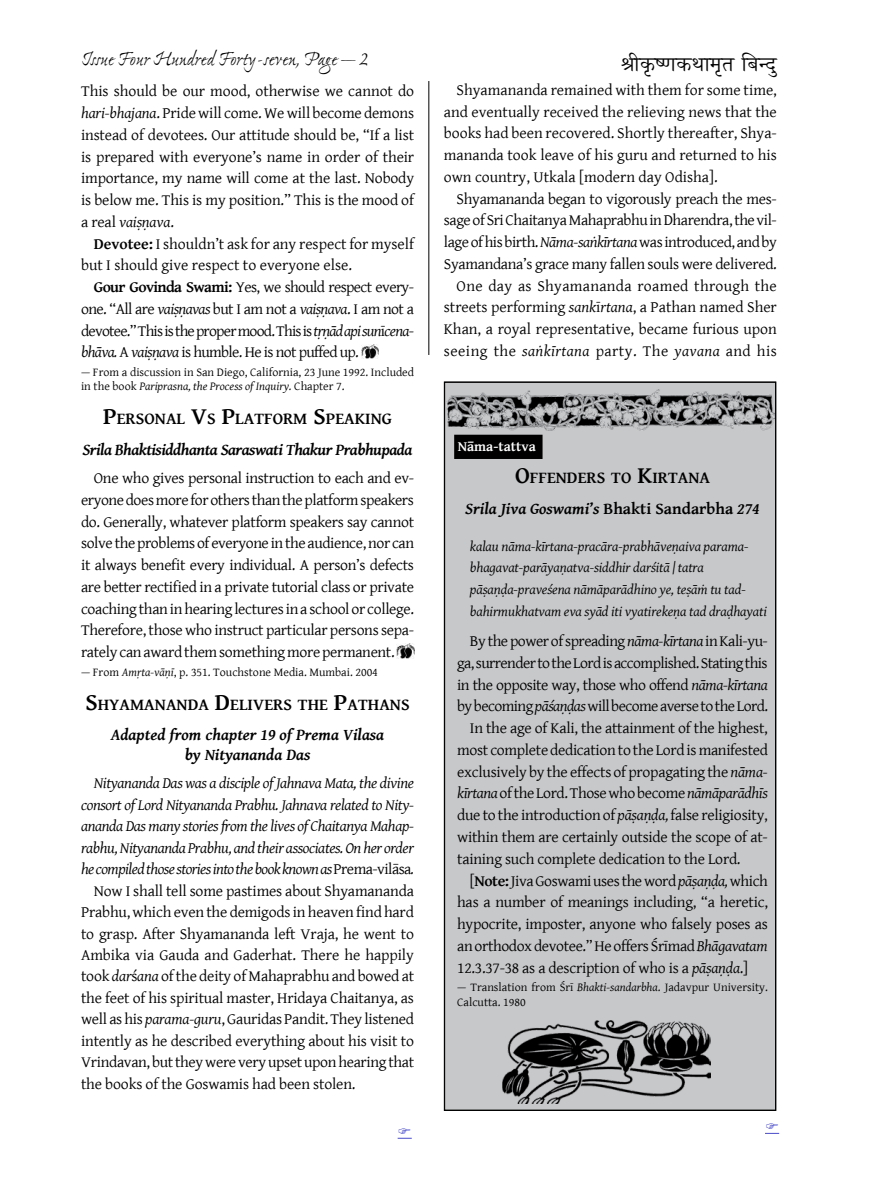
<style>
.page{position:relative;width:885px;height:1191px;background:#fff}
.page>*{position:absolute;margin:0;border:0;box-sizing:border-box;transform-origin:0 0}
.t1{font:21px "Ex Ponto Pro";letter-spacing:-.005em;color:#000}
.t2{font:18px "Shobhika";color:#000}
.t3{font:700 16.8px "Gentium Basic";color:#000}
.t4{font:italic 700 16.5px/20px "Gentium Basic";color:#000;text-align:center}
.t5{font:italic 700 16.5px "Gentium Basic";letter-spacing:-.03em;color:#000}
.t6{font:15.75px/21.8px "Gentium Basic";letter-spacing:-.015em;color:#000;text-align:justify}
.t7{font:italic 15.75px "Gentium Basic";letter-spacing:-.025em;color:#000}
.t8{font:15.75px "Gentium Basic";letter-spacing:-.035em;color:#000}
.t9{font:italic 14.25px/21.8px "Gentium Basic";letter-spacing:-.01em;color:#000}
.t10{font:700 14.25px "Gentium Basic";color:#fff}
.t11{font:12px/14.4px "Gentium Basic";color:#000}
.s1{font-style:italic}
.s2{font-weight:700}
.s3{font-size:24px}
.s4{font-style:normal}
</style>
<div class="page">
<hr style="left:428px;top:81px;width:1px;height:274px;background:#000">
<img style="left:361px;top:344px;width:17px;height:15px">
<img style="left:396px;top:644px;width:18px;height:15px">
<div style="left:446px;top:384px;width:327px;height:724px;background:#c7c8ca"></div>
<img style="left:446px;top:389px;width:328px;height:42px">
<img style="left:502px;top:1020px;width:208px;height:83px">
<div style="left:455px;top:435px;width:86px;height:23px;background:#000"></div>
<div style="left:454px;top:435px;width:88px;height:24px;border:2px solid #000"></div>
<svg style="left:397px;top:1137px;width:15px;height:1px"></svg>
<svg style="left:765px;top:1132px;width:14px;height:2px"></svg>
<h1 class="t1" style="left:81px;top:46px;width:288px">Issue Four Hundred Forty-seven, Page — 2</h1>
<p class="t2" style="left:620px;top:54px;width:167px">श्रीकृष्णकथामृत बिन्दु</p>
<p class="t6" style="left:81px;top:80px;width:334px">This should be our mood, otherwise we cannot do <span class="s1">hari-bhajana</span>. Pride will come. We will become demons instead of devotees. Our attitude should be, “If a list is prepared with everyone’s name in order of their importance, my name will come at the last. Nobody is below me. This is my position.” This is the mood of a real <span class="s1">vaiṣṇava</span>.</p>
<p class="t6" style="left:81px;top:232px;width:334px;text-indent:13px"><span class="s2">Devotee:</span> I shouldn’t ask for any respect for myself but I should give respect to everyone else.</p>
<p class="t6" style="left:81px;top:276px;width:334px;text-indent:13px"><span class="s2">Gour Govinda Swami:</span> Yes, we should respect every&shy;one. “All are <span class="s1">vaiṣṇavas</span> but I am not a <span class="s1">vaiṣṇava</span>. I am not a devotee.” This is the proper mood. This is <span class="s1">tṛṇād api sun</span>ī<span class="s1">cena&shy;bhāva.</span> A <span class="s1">vaiṣṇava</span> is humble. He is not puffed up.</p>
<p class="t11" style="left:81px;top:364px;width:334px">— From a discussion in San Diego, California, 23 June 1992. Included in the book <span class="s1">Pariprasna, the Process of Inquiry.</span> Chapter 7.</p>
<p class="t3" style="left:103px;top:406px;width:290px"><span class="s3">P</span>ERSONAL <span class="s3">V</span>S <span class="s3">P</span>LATFORM <span class="s3">S</span>PEAKING</p>
<p class="t5" style="left:82px;top:437px;width:331px">Srila Bhaktisiddhanta Saraswati Thakur Prabhupada</p>
<p class="t6" style="left:81px;top:467px;width:334px;text-indent:13px">One who gives personal instruction to each and ev&shy;eryone does more for others than the platform speakers do. Generally, whatever platform speakers say cannot solve the problems of everyone in the audience, nor can it always benefit every individual. A person’s defects are better rectified in a private tutorial class or private coaching than in hearing lectures in a school or college.<br>Therefore, those who instruct particular persons sepa&shy;rately can award them something more permanent.</p>
<p class="t11" style="left:81px;top:664px;width:298px">— From <span class="s1">Amṛta-vāṇī</span>, p. 351. Touchstone Media. Mumbai. 2004</p>
<p class="t3" style="left:85px;top:692px;width:324px"><span class="s3">S</span>HYAMANANDA <span class="s3">D</span>ELIVERS THE <span class="s3">P</span>ATHANS</p>
<p class="t4" style="left:111px;top:724px;width:275px">Adapted from chapter 19 of Prema Vilasa by Nityananda Das</p>
<p class="t7" style="left:94px;top:771px;width:321px">Nityananda Das was a disciple of Jahnava Mata, the divine</p>
<p class="t7" style="left:81px;top:793px;width:334px">consort of Lord Nityananda Prabhu. Jahnava related to Nity-</p>
<p class="t7" style="left:81px;top:814px;width:334px">ananda Das many stories from the lives of Chaitanya Mahap-</p>
<p class="t7" style="left:81px;top:836px;width:334px">rabhu, Nityananda Prabhu, and their associates. On her order</p>
<p class="t7" style="left:81px;top:857px;width:334px">he compiled those stories into the book known as <span class="s4">Prema-vilāsa</span>.</p>
<p class="t6" style="left:94px;top:879px;width:322px">Now I shall tell some pastimes about Shyamananda</p>
<p class="t6" style="left:81px;top:900px;width:334px">Prabhu, which even the demigods in heaven find hard</p>
<p class="t6" style="left:81px;top:922px;width:334px">to grasp. After Shyamananda left Vraja, he went to</p>
<p class="t6" style="left:81px;top:943px;width:334px">Ambika via Gauda and Gaderhat. There he happily</p>
<p class="t6" style="left:81px;top:965px;width:334px">took <span class="s1">dar</span>ś<span class="s1">ana</span> of the deity of Mahaprabhu and bowed at</p>
<p class="t6" style="left:81px;top:986px;width:334px">the feet of his spiritual master, Hridaya Chaitanya, as</p>
<p class="t6" style="left:81px;top:1008px;width:334px">well as his <span class="s1">parama-guru</span>, Gauridas Pandit. They listened</p>
<p class="t6" style="left:81px;top:1029px;width:334px">intently as he described everything about his visit to</p>
<p class="t6" style="left:81px;top:1050px;width:334px">Vrindavan, but they were very upset upon hearing that</p>
<p class="t6" style="left:81px;top:1072px;width:276px">the books of the Goswamis had been stolen.</p>
<p class="t6" style="left:444px;top:79px;width:334px;text-indent:13px">Shyamananda remained with them for some time, and eventually received the relieving news that the books had been recovered. Shortly thereafter, Shya&shy;mananda took leave of his guru and returned to his own country, Utkala [modern day Odisha].</p>
<p class="t6" style="left:444px;top:187px;width:334px;text-align:right">Shyamananda began to vigorously preach the mes&shy;sage of Sri Chaitanya Mahaprabhu in Dharendra, the vil&shy;lage of his birth. <span class="s1">Nāma-saṅkīrtana</span> was introduced, and by Syamandana’s grace many fallen souls were delivered.<br>One day as Shyamananda roamed through the streets performing <span class="s1">sank</span>ī<span class="s1">rtana</span>, a Pathan named Sher Khan, a royal representative, became furious upon seeing the <span class="s1">saṅkīrtana</span> party. The <span class="s1">yavana</span> and his</p>
<p class="t10" style="left:457px;top:436px;width:80px">Nāma-tattva</p>
<p class="t3" style="left:515px;top:465px;width:196px"><span class="s3">O</span>FFENDERS TO <span class="s3">K</span>IRTANA</p>
<p class="t4" style="left:465px;top:498px;width:296px">Srila Jiva Goswami’s <span class="s4">Bhakti Sandarbha</span> 274</p>
<p class="t9" style="left:470px;top:535px;width:298px">kalau nāma-kīrtana-pracāra-prabhāveṇaiva parama&shy;bhagavat-parāyaṇatva-siddhir darśitā | tatra pāṣaṇḍa-praveśena nāmāparādhino ye, teṣāṁ tu tad&shy;bahirmukhatvam eva syād iti vyatirekeṇa tad draḍhayati</p>
<p class="t6" style="left:470px;top:629px;width:299px">By the power of spreading <span class="s1">nāma-kīrtana</span> in Kali-yu-</p>
<p class="t8" style="left:457px;top:651px;width:312px">ga, surrender to the Lord is accomplished. Stating this</p>
<p class="t6" style="left:457px;top:673px;width:312px">in the opposite way, those who offend <span class="s1">nāma-kīrtana</span></p>
<p class="t8" style="left:457px;top:694px;width:312px">by becoming <span class="s1">pāśaṇḍas</span> will become averse to the Lord.</p>
<p class="t6" style="left:470px;top:716px;width:299px">In the age of Kali, the attainment of the highest,</p>
<p class="t6" style="left:457px;top:738px;width:312px">most complete dedication to the Lord is manifested</p>
<p class="t6" style="left:457px;top:760px;width:312px">exclusively by the effects of propagating the <span class="s1">nāma-</span></p>
<p class="t6" style="left:457px;top:782px;width:312px"><span class="s1">kīrtana</span> of the Lord. Those who become <span class="s1">nāmāparādhīs</span></p>
<p class="t6" style="left:457px;top:803px;width:312px">due to the introduction of <span class="s1">pāṣaṇḍa,</span> false religiosity,</p>
<p class="t6" style="left:457px;top:825px;width:312px">within them are certainly outside the scope of at-</p>
<p class="t6" style="left:457px;top:847px;width:285px">taining such complete dedication to the Lord.</p>
<p class="t6" style="left:470px;top:869px;width:299px">[<span class="s2">Note:</span> Jiva Goswami uses the word <span class="s1">pāṣaṇḍa,</span> which</p>
<p class="t6" style="left:457px;top:891px;width:312px">has a number of meanings including, “a heretic,</p>
<p class="t6" style="left:457px;top:912px;width:312px">hypocrite, imposter, anyone who falsely poses as</p>
<p class="t6" style="left:457px;top:934px;width:312px">an orthodox devotee.” He offers Śrīmad <span class="s1">Bhāgavatam</span></p>
<p class="t6" style="left:457px;top:956px;width:292px">12.3.37-38 as a description of who is a <span class="s1">pāṣaṇḍa</span>.]</p>
<p class="t11" style="left:457px;top:979px;width:312px">— Translation from Śrī <span class="s1">Bhakti-sandarbha</span>. Jadavpur University.<br>Calcutta. 1980</p>
</div>
